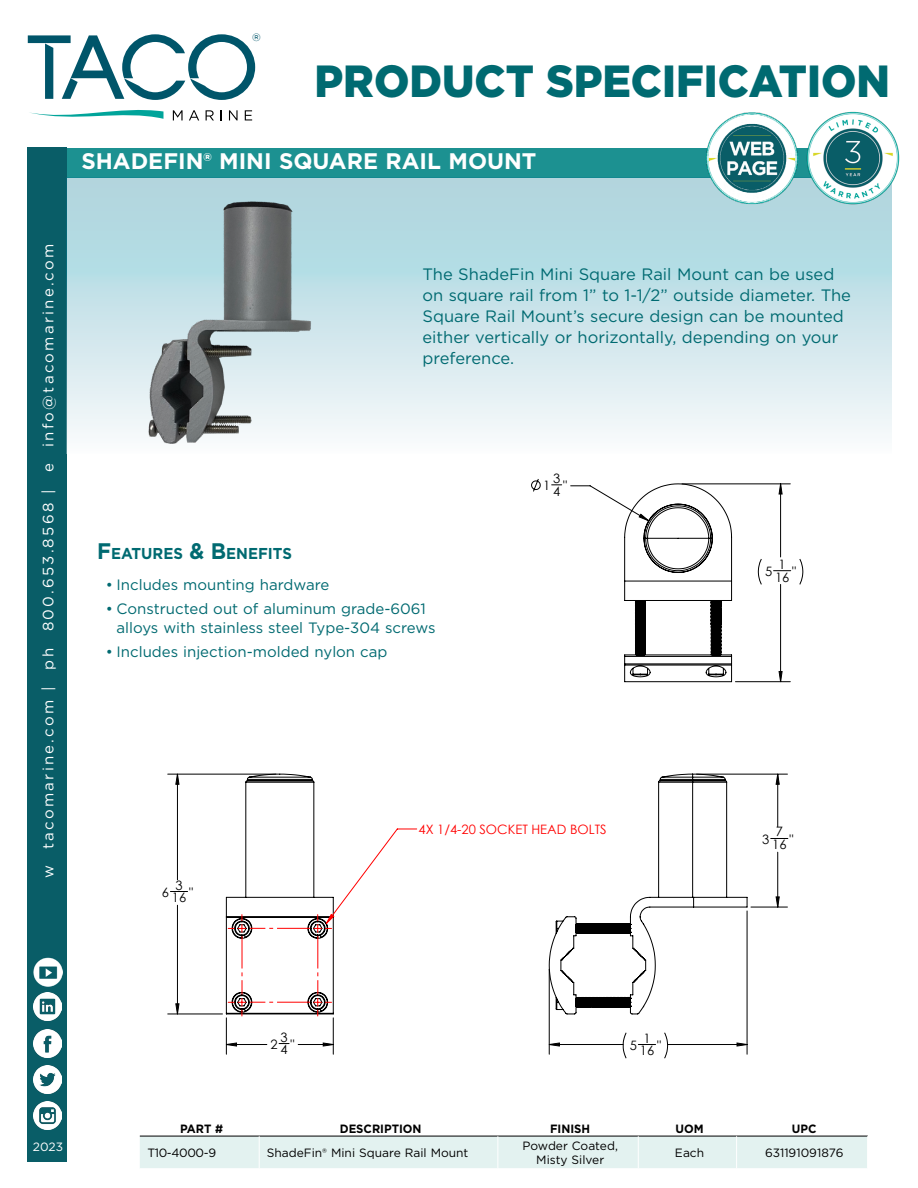
<style>
.page{position:relative;width:918px;height:1188px;background:#fff}
.page>*{position:absolute;margin:0;border:0;box-sizing:border-box;transform-origin:0 0}
.t1{font:900 45px "Gotham";color:#006a71;scale:.95 1}
.t2{font:700 22.5px "Gotham";color:#fff}
.t3{font:16.5px/21px "Gotham";color:#006a71}
.t4{font:700 15.75px "Gotham";color:#006a71;scale:.95 1}
.t5{font:15px/19.5px "Gotham";color:#006a71}
.t6{font:15px "Gotham";letter-spacing:.15em;color:#fff}
.t7{font:12.9px/12.9px "Century Gothic";color:#000}
.t8{font:12.9px "Century Gothic";color:#f00}
.t9{font:12px/14.4px "Gotham";color:#000;text-align:center}
.t10{font:700 12px "Gotham";color:#000;scale:.95 1}
.t11{font:12px "Gotham";color:#fff}
.t12{font:10.5px "Gotham";color:#00556a}
.s1{font-size:22.5px}
</style>
<div class="page">
<div style="left:28px;top:148px;width:39px;height:1014px;background:#095d67"></div>
<div style="left:67px;top:148px;width:825px;height:29px;background:#1c9191"></div>
<div style="left:67px;top:177px;width:825px;height:277px;background:linear-gradient(to bottom,#a4d2db,#f6f9fb)"></div>
<svg style="left:28px;top:34px;width:227px;height:87px"></svg>
<img style="left:34px;top:993px;width:28px;height:28px">
<img style="left:33px;top:1029px;width:28px;height:29px">
<img style="left:33px;top:1065px;width:28px;height:29px">
<img style="left:33px;top:1102px;width:28px;height:28px">
<img style="left:33px;top:957px;width:30px;height:30px">
<div style="left:140px;top:1135px;width:728px;height:33px;background:#e3f2f0"></div>
<hr style="left:140px;top:1136px;width:119px;height:1px;background:#000">
<hr style="left:259px;top:1136px;width:239px;height:1px;background:#000">
<hr style="left:498px;top:1136px;width:140px;height:1px;background:#000">
<hr style="left:638px;top:1136px;width:99px;height:1px;background:#000">
<hr style="left:737px;top:1136px;width:131px;height:1px;background:#000">
<hr style="left:259px;top:1136px;width:1px;height:33px;background:#fff">
<hr style="left:498px;top:1136px;width:1px;height:33px;background:#fff">
<hr style="left:638px;top:1136px;width:1px;height:33px;background:#fff">
<hr style="left:736px;top:1136px;width:1px;height:33px;background:#fff">
<hr style="left:867px;top:1136px;width:1px;height:33px;background:#fff">
<img style="left:806px;top:111px;width:94px;height:94px">
<img style="left:705px;top:112px;width:94px;height:93px">
<img style="left:84px;top:177px;width:290px;height:277px">
<svg style="left:176px;top:774px;width:603px;height:272px"></svg>
<svg style="left:226px;top:773px;width:191px;height:244px"></svg>
<svg style="left:531px;top:479px;width:10px;height:13px"></svg>
<svg style="left:551px;top:483px;width:253px;height:200px"></svg>
<svg style="left:624px;top:483px;width:158px;height:199px"></svg>
<p class="t12" style="left:252px;top:32px;width:10px">®</p>
<h1 class="t1" style="left:315px;top:55px;width:607px">PRODUCT SPECIFICATION</h1>
<h2 class="t2" style="left:81px;top:146px;width:457px">SHADEFIN® MINI SQUARE RAIL MOUNT</h2>
<p class="t6" style="left:38px;top:878px;width:636px;rotate:-90deg">w tacomarine.com | ph 800.653.8568 | e info@tacomarine.com</p>
<p class="t3" style="left:422px;top:263px;width:430px">The ShadeFin Mini Square Rail Mount can be used on square rail from 1” to 1-1/2” outside diameter. The Square Rail Mount’s secure design can be mounted either vertically or horizontally, depending on your preference.</p>
<p class="t4" style="left:97px;top:543px;width:207px"><span class="s1">F</span>EATURES <span class="s1">&amp; B</span>ENEFITS</p>
<p class="t5" style="left:106px;top:574px;width:225px">• Includes mounting hardware</p>
<p class="t5" style="left:117px;top:598px;width:321px;text-indent:-11px">• Constructed out of aluminum grade-6061 alloys with stainless steel Type-304 screws</p>
<p class="t5" style="left:106px;top:642px;width:283px">• Includes injection-molded nylon cap</p>
<p class="t7" style="left:543px;top:479px;width:9px">1</p>
<p class="t7" style="left:553px;top:473px;width:16px;line-height:10.1px">3<br>4"</p>
<p class="t7" style="left:162px;top:885px;width:9px">6</p>
<p class="t7" style="left:172px;top:878px;width:23px">3<br>16"</p>
<p class="t8" style="left:419px;top:820px;width:190px">4X 1/4-20 SOCKET HEAD BOLTS</p>
<p class="t7" style="left:765px;top:564px;width:9px">5</p>
<p class="t7" style="left:775px;top:557px;width:23px">1<br>16"</p>
<p class="t7" style="left:762px;top:832px;width:9px">3</p>
<p class="t7" style="left:772px;top:825px;width:23px">7<br>16"</p>
<p class="t11" style="left:33px;top:1139px;width:32px">2023</p>
<p class="t7" style="left:271px;top:1037px;width:9px">2</p>
<p class="t7" style="left:281px;top:1032px;width:16px;line-height:10.1px">3<br>4"</p>
<p class="t7" style="left:630px;top:1038px;width:9px">5</p>
<p class="t7" style="left:640px;top:1031px;width:23px">1<br>16"</p>
<p class="t10" style="left:180px;top:1121px;width:47px">PART #</p>
<p class="t10" style="left:340px;top:1121px;width:88px">DESCRIPTION</p>
<p class="t10" style="left:550px;top:1121px;width:44px">FINISH</p>
<p class="t10" style="left:676px;top:1121px;width:31px">UOM</p>
<p class="t10" style="left:792px;top:1121px;width:27px">UPC</p>
<p class="t9" style="left:147px;top:1145px;width:70px">T10-4000-9</p>
<p class="t9" style="left:267px;top:1145px;width:203px">ShadeFin® Mini Square Rail Mount</p>
<p class="t9" style="left:523px;top:1138px;width:97px">Powder Coated,<br>Misty Silver</p>
<p class="t9" style="left:675px;top:1145px;width:31px">Each</p>
<p class="t9" style="left:765px;top:1145px;width:80px">631191091876</p>
</div>
